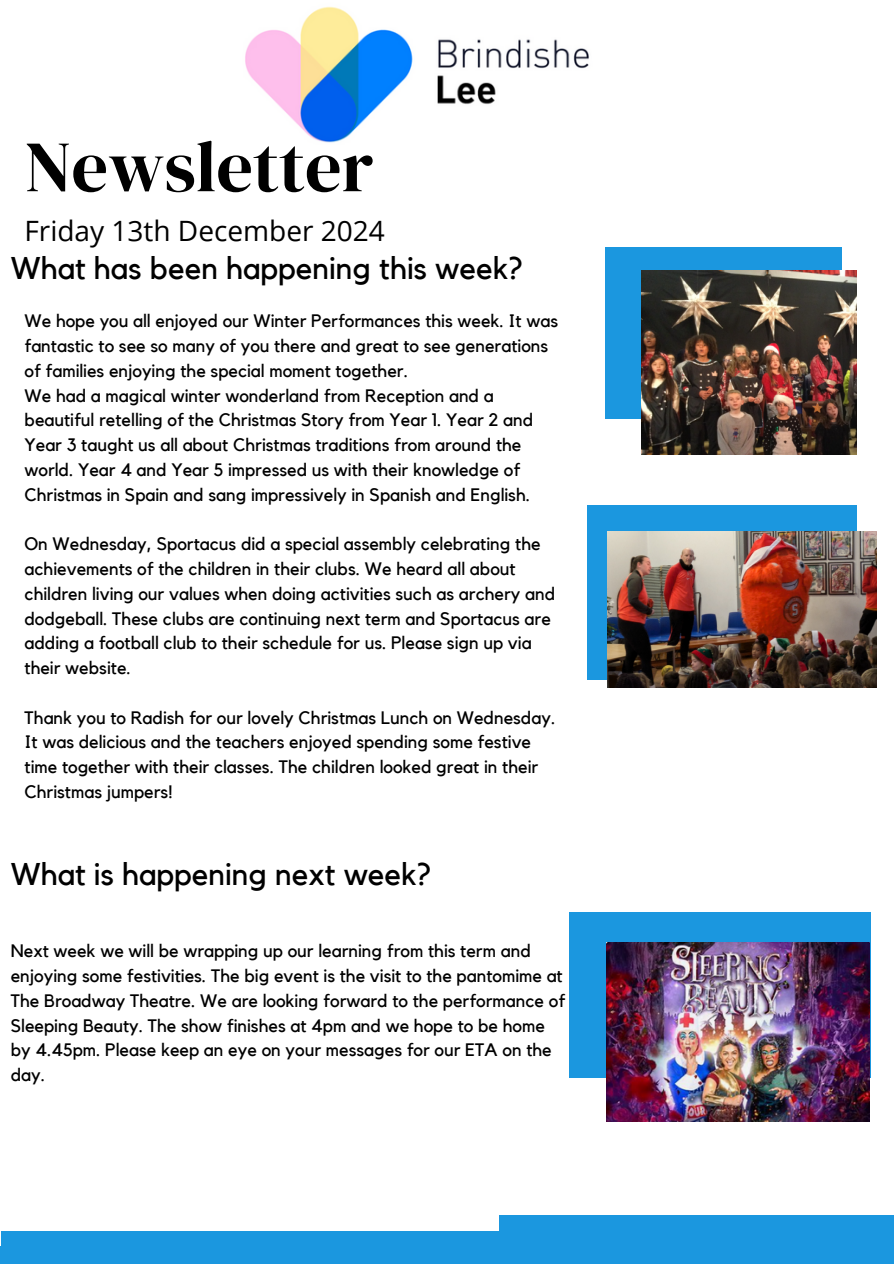
<style>
.page{position:relative;width:894px;height:1264px;background:#fff}
.page>*{position:absolute;margin:0;border:0;box-sizing:border-box;transform-origin:0 0}
.t1{font:72px "DM Serif Display";color:#000}
.t2{font:31.35px "Kollektif";color:#000}
.t3{font:28.05px "Open Sans";color:#000}
.t4{font:18px/24.8px "Kollektif";color:#000}
</style>
<div class="page">
<div style="left:569px;top:912px;width:301px;height:166px;background:#1b97df"></div>
<div style="left:499px;top:1214px;width:394px;height:49px;background:#1b97df"></div>
<img style="left:245px;top:6px;width:344px;height:137px">
<div style="left:2px;top:1231px;width:502px;height:32px;background:#1b97df"></div>
<div style="left:605px;top:247px;width:236px;height:172px;background:#1b97df"></div>
<div style="left:587px;top:505px;width:269px;height:175px;background:#1b97df"></div>
<img style="left:641px;top:270px;width:215px;height:185px">
<img style="left:607px;top:532px;width:269px;height:155px">
<img style="left:606px;top:942px;width:263px;height:179px">
<p class="t1" style="left:24px;top:117px;width:350px">Newsletter</p>
<h2 class="t3" style="left:24px;top:211px;width:362px">Friday 13th December 2024</h2>
<h1 class="t2" style="left:11px;top:254px;width:513px">What has been happening this week?</h1>
<h2 class="t4" style="left:24px;top:309px;width:535px">We hope you all enjoyed our Winter Performances this week. It was fantastic to see so many of you there and great to see generations of families enjoying the special moment together.</h2>
<p class="t4" style="left:24px;top:384px;width:510px">We had a magical winter wonderland from Reception and a beautiful retelling of the Christmas Story from Year 1. Year 2 and Year 3 taught us all about Christmas traditions from around the world. Year 4 and Year 5 impressed us with their knowledge of Christmas in Spain and sang impressively in Spanish and English.</p>
<p class="t4" style="left:24px;top:532px;width:532px">On Wednesday, Sportacus did a special assembly celebrating the achievements of the children in their clubs. We heard all about children living our values when doing activities such as archery and dodgeball. These clubs are continuing next term and Sportacus are adding a football club to their schedule for us. Please sign up via their website.</p>
<p class="t4" style="left:24px;top:705px;width:532px">Thank you to Radish for our lovely Christmas Lunch on Wednesday.<br>It was delicious and the teachers enjoyed spending some festive time together with their classes. The children looked great in their Christmas jumpers!</p>
<h3 class="t2" style="left:11px;top:859px;width:422px">What is happening next week?</h3>
<p class="t4" style="left:11px;top:939px;width:556px">Next week we will be wrapping up our learning from this term and enjoying some festivities. The big event is the visit to the pantomime at The Broadway Theatre. We are looking forward to the performance of Sleeping Beauty. The show finishes at 4pm and we hope to be home by 4.45pm. Please keep an eye on your messages for our ETA on the day.</p>
</div>
